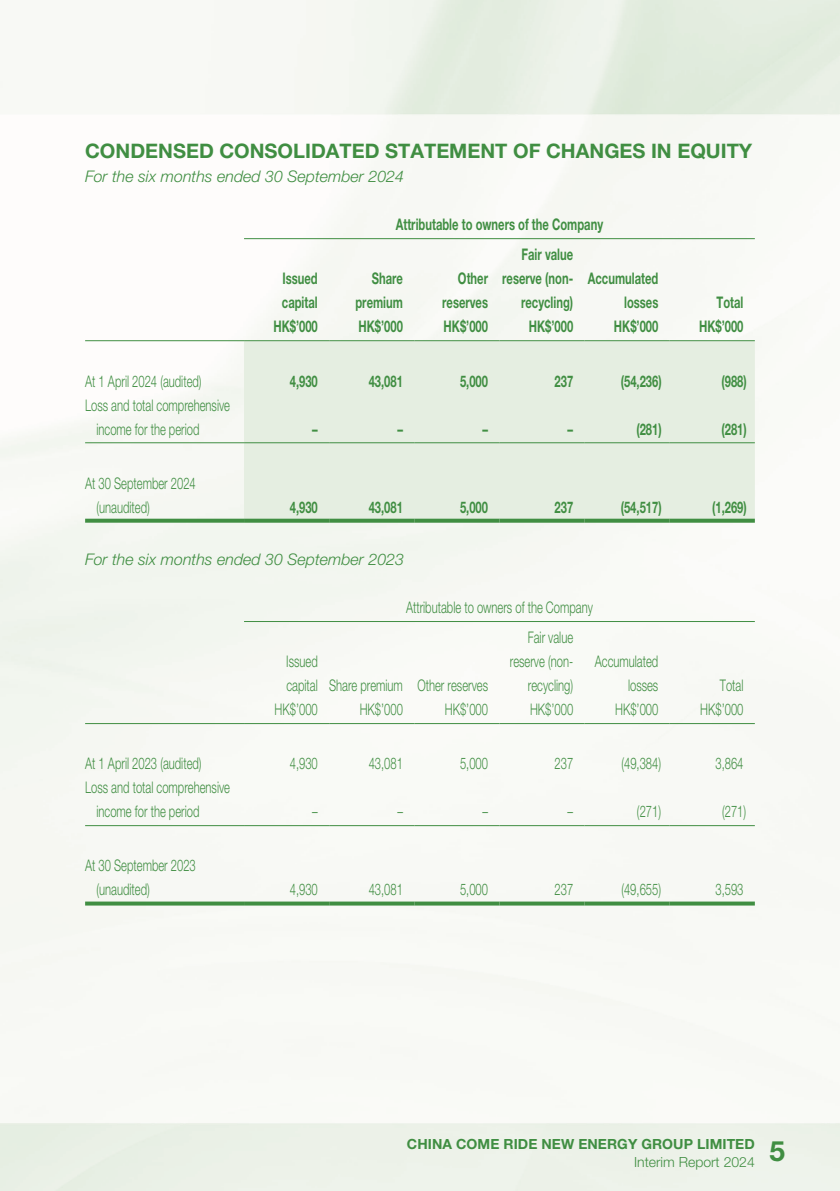
<style>
.page{position:relative;width:840px;height:1191px;background:#fff}
.page>*{position:absolute;margin:0;border:0;box-sizing:border-box;transform-origin:0 0}
.t1{font:700 28px "Helvetica Neue LT Std";color:#408e42}
.t2{font:700 20px "Helvetica Neue LT Std";color:#408e42}
.t3{font:300 16px/24px "Helvetica Neue LT Std";color:#408e42;scale:.7 1}
.t4{font:700 16px/24px "Helvetica Neue LT Std";color:#408e42;text-align:right;scale:.7 1}
.t5{font:italic 300 16px "Helvetica Neue LT Std";color:#408e42}
.t6{font:700 14px "Helvetica Neue LT Std";letter-spacing:.005em;color:#408e42}
.t7{font:300 14px "Helvetica Neue LT Std";color:#408e42}
</style>
<div class="page">
<img style="left:0;top:0;width:839px;height:1191px">
<div style="left:244px;top:341px;width:510px;height:177px;background:#e5eee1"></div>
<hr style="left:244px;top:238px;width:510px;height:1px;background:#408e42">
<hr style="left:85px;top:340px;width:159px;height:1px;background:#408e42">
<hr style="left:244px;top:340px;width:85px;height:1px;background:#408e42">
<hr style="left:329px;top:340px;width:85px;height:1px;background:#408e42">
<hr style="left:414px;top:340px;width:85px;height:1px;background:#408e42">
<hr style="left:499px;top:340px;width:85px;height:1px;background:#408e42">
<hr style="left:584px;top:340px;width:85px;height:1px;background:#408e42">
<hr style="left:669px;top:340px;width:85px;height:1px;background:#408e42">
<hr style="left:85px;top:442px;width:159px;height:1px;background:#408e42">
<hr style="left:244px;top:442px;width:85px;height:1px;background:#408e42">
<hr style="left:329px;top:442px;width:85px;height:1px;background:#408e42">
<hr style="left:414px;top:442px;width:85px;height:1px;background:#408e42">
<hr style="left:499px;top:442px;width:85px;height:1px;background:#408e42">
<hr style="left:584px;top:442px;width:85px;height:1px;background:#408e42">
<hr style="left:669px;top:442px;width:85px;height:1px;background:#408e42">
<svg style="left:85px;top:518px;width:159px;height:4px"></svg>
<svg style="left:244px;top:518px;width:85px;height:4px"></svg>
<svg style="left:329px;top:518px;width:85px;height:4px"></svg>
<svg style="left:414px;top:518px;width:85px;height:4px"></svg>
<svg style="left:499px;top:518px;width:85px;height:4px"></svg>
<svg style="left:584px;top:518px;width:85px;height:4px"></svg>
<svg style="left:669px;top:518px;width:85px;height:4px"></svg>
<hr style="left:244px;top:621px;width:510px;height:1px;background:#408e42">
<hr style="left:85px;top:723px;width:159px;height:1px;background:#408e42">
<hr style="left:244px;top:723px;width:85px;height:1px;background:#408e42">
<hr style="left:329px;top:723px;width:85px;height:1px;background:#408e42">
<hr style="left:414px;top:723px;width:85px;height:1px;background:#408e42">
<hr style="left:499px;top:723px;width:85px;height:1px;background:#408e42">
<hr style="left:584px;top:723px;width:85px;height:1px;background:#408e42">
<hr style="left:669px;top:723px;width:85px;height:1px;background:#408e42">
<hr style="left:85px;top:825px;width:159px;height:1px;background:#408e42">
<hr style="left:244px;top:825px;width:85px;height:1px;background:#408e42">
<hr style="left:329px;top:825px;width:85px;height:1px;background:#408e42">
<hr style="left:414px;top:825px;width:85px;height:1px;background:#408e42">
<hr style="left:499px;top:825px;width:85px;height:1px;background:#408e42">
<hr style="left:584px;top:825px;width:85px;height:1px;background:#408e42">
<hr style="left:669px;top:825px;width:85px;height:1px;background:#408e42">
<svg style="left:85px;top:901px;width:159px;height:4px"></svg>
<svg style="left:244px;top:901px;width:85px;height:4px"></svg>
<svg style="left:329px;top:901px;width:85px;height:4px"></svg>
<svg style="left:414px;top:901px;width:85px;height:4px"></svg>
<svg style="left:499px;top:901px;width:85px;height:4px"></svg>
<svg style="left:584px;top:901px;width:85px;height:4px"></svg>
<svg style="left:669px;top:901px;width:85px;height:4px"></svg>
<p class="t2" style="left:85px;top:139px;width:668px">CONDENSED CONSOLIDATED STATEMENT OF CHANGES IN EQUITY</p>
<p class="t5" style="left:85px;top:167px;width:320px">For the six months ended 30 September 2024</p>
<p class="t4" style="left:395px;top:212px;width:297px">Attributable to owners of the Company</p>
<p class="t4" style="left:282px;top:266px;width:53px;text-align:left">Issued capital</p>
<p class="t4" style="left:355px;top:266px;width:69px">Share premium</p>
<p class="t4" style="left:442px;top:266px;width:67px">Other reserves</p>
<p class="t4" style="left:502px;top:242px;width:103px">Fair value reserve (non&shy;recycling)</p>
<p class="t4" style="left:587px;top:266px;width:102px">Accumulated losses</p>
<p class="t4" style="left:716px;top:290px;width:40px">Total</p>
<p class="t4" style="left:273px;top:314px;width:65px">HK$’000</p>
<p class="t4" style="left:358px;top:314px;width:65px">HK$’000</p>
<p class="t4" style="left:443px;top:314px;width:65px">HK$’000</p>
<p class="t4" style="left:528px;top:314px;width:65px">HK$’000</p>
<p class="t4" style="left:613px;top:314px;width:65px">HK$’000</p>
<p class="t4" style="left:698px;top:314px;width:65px">HK$’000</p>
<p class="t3" style="left:85px;top:368px;width:168px">At 1 April 2024 (audited)</p>
<p class="t4" style="left:289px;top:368px;width:42px">4,930</p>
<p class="t4" style="left:368px;top:368px;width:50px">43,081</p>
<p class="t4" style="left:460px;top:368px;width:42px">5,000</p>
<p class="t4" style="left:554px;top:368px;width:28px">237</p>
<p class="t4" style="left:620px;top:368px;width:60px">(54,236)</p>
<p class="t4" style="left:721px;top:368px;width:38px">(988)</p>
<p class="t3" style="left:96px;top:392px;width:192px;text-indent:-11px">Loss and total comprehensive income for the period</p>
<p class="t4" style="left:312px;top:416px;width:9px">–</p>
<p class="t4" style="left:397px;top:416px;width:9px">–</p>
<p class="t4" style="left:482px;top:416px;width:9px">–</p>
<p class="t4" style="left:567px;top:416px;width:9px">–</p>
<p class="t4" style="left:636px;top:416px;width:38px">(281)</p>
<p class="t4" style="left:721px;top:416px;width:38px">(281)</p>
<p class="t3" style="left:96px;top:470px;width:143px;text-indent:-11px">At 30 September 2024 (unaudited)</p>
<p class="t4" style="left:289px;top:494px;width:42px">4,930</p>
<p class="t4" style="left:368px;top:494px;width:50px">43,081</p>
<p class="t4" style="left:460px;top:494px;width:42px">5,000</p>
<p class="t4" style="left:554px;top:494px;width:28px">237</p>
<p class="t4" style="left:620px;top:494px;width:60px">(54,517)</p>
<p class="t4" style="left:711px;top:494px;width:51px">(1,269)</p>
<p class="t5" style="left:85px;top:550px;width:320px">For the six months ended 30 September 2023</p>
<p class="t3" style="left:406px;top:595px;width:268px">Attributable to owners of the Company</p>
<p class="t3" style="left:286px;top:649px;width:289px">Issued<br>capital Share premium Other reserves</p>
<p class="t3" style="left:509px;top:625px;width:92px;text-align:right">Fair value reserve (non&shy;recycling)</p>
<p class="t3" style="left:594px;top:649px;width:92px;text-align:right">Accumulated losses</p>
<p class="t3" style="left:719px;top:673px;width:35px">Total</p>
<p class="t3" style="left:274px;top:697px;width:63px">HK$’000</p>
<p class="t3" style="left:359px;top:697px;width:63px">HK$’000</p>
<p class="t3" style="left:444px;top:697px;width:63px">HK$’000</p>
<p class="t3" style="left:529px;top:697px;width:63px">HK$’000</p>
<p class="t3" style="left:614px;top:697px;width:63px">HK$’000</p>
<p class="t3" style="left:700px;top:697px;width:63px">HK$’000</p>
<p class="t3" style="left:85px;top:751px;width:168px">At 1 April 2023 (audited)</p>
<p class="t3" style="left:289px;top:751px;width:42px">4,930</p>
<p class="t3" style="left:368px;top:751px;width:50px">43,081</p>
<p class="t3" style="left:460px;top:751px;width:42px">5,000</p>
<p class="t3" style="left:554px;top:751px;width:28px">237</p>
<p class="t3" style="left:621px;top:751px;width:58px">(49,384)</p>
<p class="t3" style="left:715px;top:751px;width:42px">3,864</p>
<p class="t3" style="left:96px;top:775px;width:192px;text-indent:-11px">Loss and total comprehensive income for the period</p>
<p class="t3" style="left:312px;top:799px;width:9px">–</p>
<p class="t3" style="left:397px;top:799px;width:9px">–</p>
<p class="t3" style="left:482px;top:799px;width:9px">–</p>
<p class="t3" style="left:567px;top:799px;width:9px">–</p>
<p class="t3" style="left:636px;top:799px;width:36px">(271)</p>
<p class="t3" style="left:721px;top:799px;width:36px">(271)</p>
<p class="t3" style="left:96px;top:853px;width:143px;text-indent:-11px">At 30 September 2023 (unaudited)</p>
<p class="t3" style="left:289px;top:877px;width:42px">4,930</p>
<p class="t3" style="left:368px;top:877px;width:50px">43,081</p>
<p class="t3" style="left:460px;top:877px;width:42px">5,000</p>
<p class="t3" style="left:554px;top:877px;width:28px">237</p>
<p class="t3" style="left:621px;top:877px;width:58px">(49,655)</p>
<p class="t3" style="left:715px;top:877px;width:42px">3,593</p>
<p class="t6" style="left:407px;top:1135px;width:349px">CHINA COME RIDE NEW ENERGY GROUP LIMITED</p>
<p class="t7" style="left:633px;top:1153px;width:122px">Interim Report 2024</p>
<h1 class="t1" style="left:769px;top:1133px;width:17px">5</h1>
</div>
